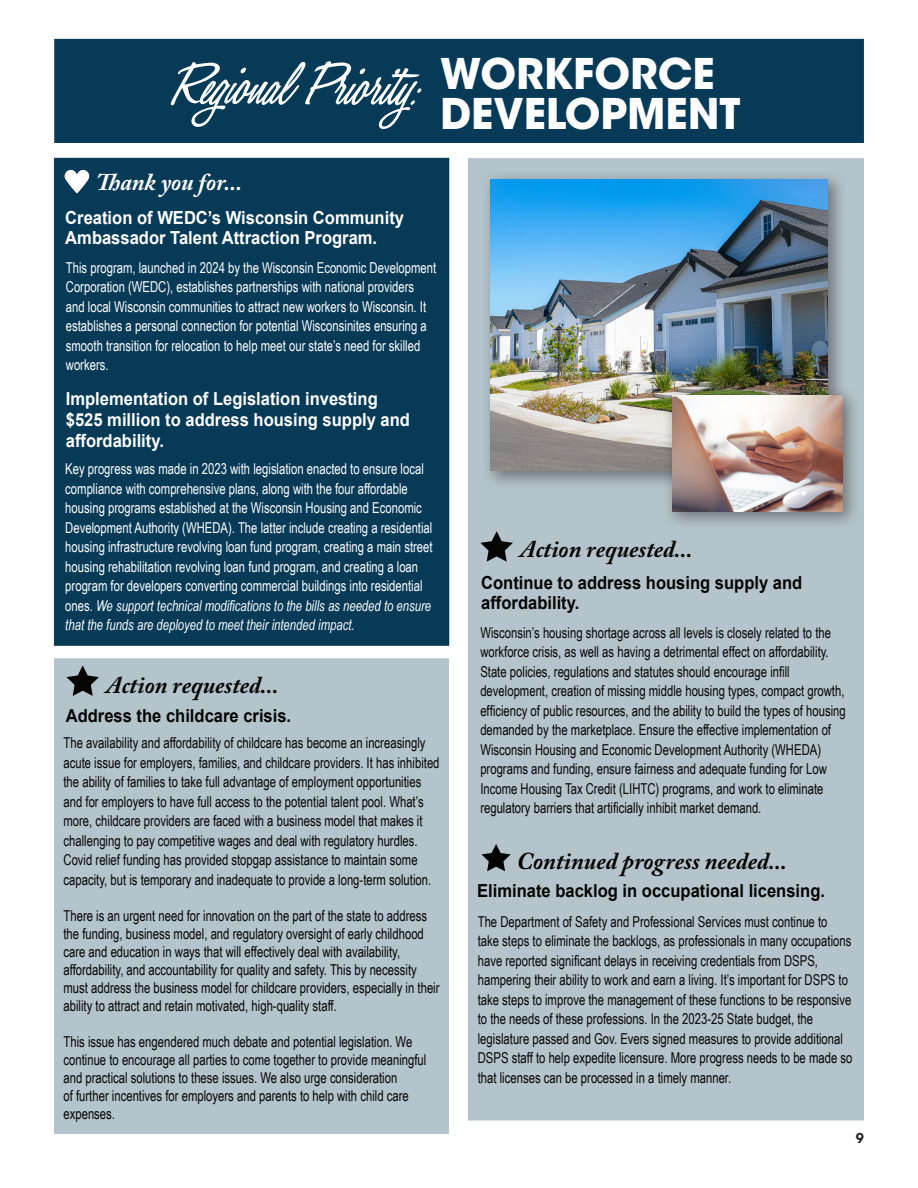
<style>
.page{position:relative;width:918px;height:1188px;background:#fff}
.page>*{position:absolute;margin:0;border:0;box-sizing:border-box;transform-origin:0 0}
.t1{font:italic 600 61.95px "Honey Script";color:#fff}
.t2{font:700 42px "ITC Avant Garde Std";color:#fff}
.t3{font:italic 700 24px "Adobe Caslon Pro";color:#040503}
.t4{font:italic 700 24px "Adobe Caslon Pro";color:#fff}
.t5{font:700 18px/21px "Arial";color:#fff;scale:.92 1}
.t6{font:700 18px/19.5px "Arial";color:#040503;scale:.92 1}
.t7{font:15px/19.5px "Arial Narrow";color:#040503;scale:.92 1}
.t8{font:15px/19.5px "Arial Narrow";color:#fff;scale:.92 1}
.t9{font:600 13.5px "ITC Avant Garde Std";color:#231f20}
.s1{font-style:italic}
</style>
<div class="page">
<div style="left:55px;top:659px;width:393px;height:474px;background:#b4c4cc"></div>
<div style="left:469px;top:159px;width:394px;height:961px;background:#b5c4cc"></div>
<div style="left:54px;top:39px;width:810px;height:104px;background:#063a57"></div>
<div style="left:54px;top:158px;width:395px;height:488px;background:#063a57"></div>
<img style="left:61px;top:165px;width:33px;height:32px">
<svg style="left:481px;top:844px;width:30px;height:27px"></svg>
<svg style="left:66px;top:665px;width:33px;height:31px"></svg>
<svg style="left:480px;top:531px;width:33px;height:31px"></svg>
<div style="left:480px;top:170px;width:368px;height:320px;background:#231f20;opacity:.47"></div>
<img style="left:491px;top:179px;width:337px;height:292px">
<div style="left:662px;top:385px;width:200px;height:146px;background:#231f20;opacity:.47"></div>
<img style="left:672px;top:395px;width:170px;height:116px">
<p class="t1" style="left:164px;top:47px;width:294px">RegionalPriority:</p>
<p class="t2" style="left:440px;top:46px;width:276px">WORKFORCE</p>
<p class="t2" style="left:440px;top:87px;width:302px">DEVELOPMENT</p>
<p class="t4" style="left:96px;top:168px;width:147px">Thank you for...</p>
<p class="t5" style="left:65px;top:209px;width:370px;line-height:19.5px">Creation of WEDC’s Wisconsin Community<br>Ambassador Talent Attraction Program.</p>
<p class="t8" style="left:66px;top:257px;width:404px">This program, launched in 2024 by the Wisconsin Economic Development Corporation (WEDC), establishes partnerships with national providers and local Wisconsin communities to attract new workers to Wisconsin. It establishes a personal connection for potential Wisconsinites ensuring a smooth transition for relocation to help meet our state’s need for skilled workers.</p>
<p class="t5" style="left:66px;top:389px;width:376px">Implementation of Legislation investing $525 million to address housing supply and affordability.</p>
<p class="t8" style="left:65px;top:459px;width:401px">Key progress was made in 2023 with legislation enacted to ensure local compliance with comprehensive plans, along with the four affordable housing programs established at the Wisconsin Housing and Economic Development Authority (WHEDA). The latter include creating a residential housing infrastructure revolving loan fund program, creating a main street housing rehabilitation revolving loan fund program, and creating a loan program for developers converting commercial buildings into residential ones. <span class="s1">We support technical modifications to the bills as needed to ensure that the funds are deployed to meet their intended impact.</span></p>
<p class="t3" style="left:106px;top:671px;width:174px">Action requested...</p>
<p class="t7" style="left:64px;top:733px;width:410px">The availability and affordability of childcare has become an increasingly acute issue for employers, families, and childcare providers. It has inhibited the ability of families to take full advantage of employment opportunities and for employers to have full access to the potential talent pool. What’s more, childcare providers are faced with a business model that makes it challenging to pay competitive wages and deal with regulatory hurdles.<br>Covid relief funding has provided stopgap assistance to maintain some capacity, but is temporary and inadequate to provide a long-term solution.</p>
<p class="t7" style="left:64px;top:906px;width:410px;line-height:18px">There is an urgent need for innovation on the part of the state to address the funding, business model, and regulatory oversight of early childhood care and education in ways that will effectively deal with availability, affordability, and accountability for quality and safety. This by necessity must address the business model for childcare providers, especially in their ability to attract and retain motivated, high-quality staff.</p>
<p class="t7" style="left:64px;top:1032px;width:396px;line-height:18px">This issue has engendered much debate and potential legislation. We continue to encourage all parties to come together to provide meaningful and practical solutions to these issues. We also urge consideration<br>of further incentives for employers and parents to help with child care expenses.</p>
<p class="t6" style="left:66px;top:706px;width:247px">Address the childcare crisis.</p>
<p class="t3" style="left:520px;top:535px;width:174px">Action requested...</p>
<p class="t6" style="left:481px;top:574px;width:351px">Continue to address housing supply and affordability.</p>
<p class="t7" style="left:480px;top:622px;width:399px">Wisconsin’s housing shortage across all levels is closely related to the workforce crisis, as well as having a detrimental effect on affordability.<br>State policies, regulations and statutes should encourage infill development, creation of missing middle housing types, compact growth, efficiency of public resources, and the ability to build the types of housing demanded by the marketplace. Ensure the effective implementation of Wisconsin Housing and Economic Development Authority (WHEDA) programs and funding, ensure fairness and adequate funding for Low Income Housing Tax Credit (LIHTC) programs, and work to eliminate regulatory barriers that artificially inhibit market demand.</p>
<p class="t3" style="left:517px;top:846px;width:271px">Continued progress needed...</p>
<p class="t6" style="left:477px;top:882px;width:380px">Eliminate backlog in occupational licensing.</p>
<p class="t7" style="left:478px;top:911px;width:409px">The Department of Safety and Professional Services must continue to take steps to eliminate the backlogs, as professionals in many occupations have reported significant delays in receiving credentials from DSPS, hampering their ability to work and earn a living. It’s important for DSPS to take steps to improve the management of these functions to be responsive to the needs of these professions. In the 2023-25 State budget, the legislature passed and Gov. Evers signed measures to provide additional DSPS staff to help expedite licensure. More progress needs to be made so that licenses can be processed in a timely manner.</p>
<p class="t9" style="left:856px;top:1130px;width:10px">9</p>
</div>
